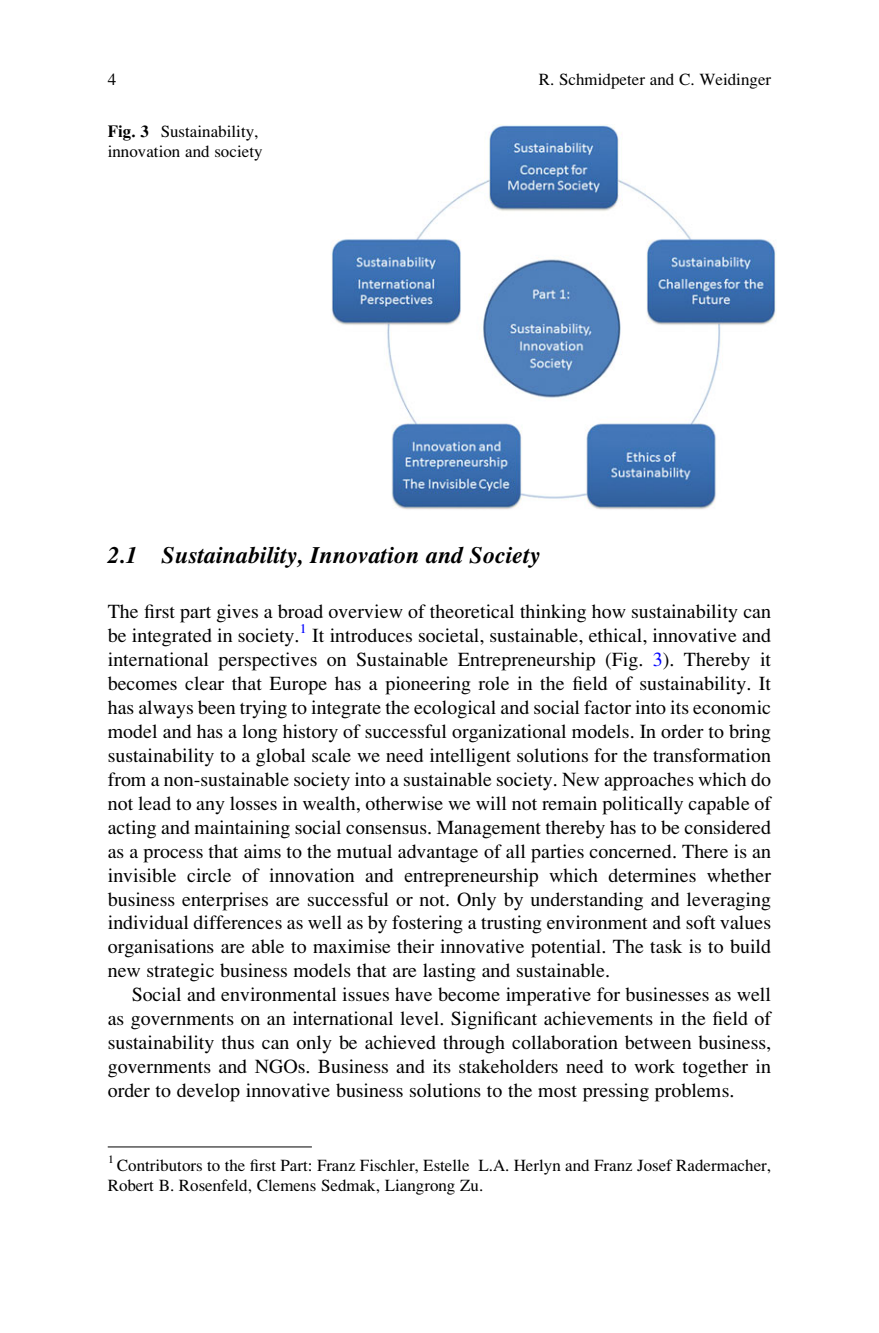
<style>
.page{position:relative;width:879px;height:1333px;background:#fff}
.page>*{position:absolute;margin:0;border:0;box-sizing:border-box;transform-origin:0 0}
.t1{font:24px "Adv P6965";color:#000}
.t2{font:20px/24px "Adv P6975";color:#000;text-align:justify}
.t3{font:17px/20px "Adv P6975";color:#000}
.s1{font-family:"Adv P6960"}
.s2{color:#00f}
</style>
<div class="page">
<img style="left:331px;top:125px;width:445px;height:385px">
<hr style="left:108px;top:1146px;width:204px;height:1px;background:#000">
<p class="t3" style="left:108px;top:71px;width:10px">4</p>
<p class="t3" style="left:539px;top:71px;width:234px">R. Schmidpeter and C. Weidinger</p>
<p class="t3" style="left:108px;top:123px;width:156px"><span class="s1">Fig. 3</span> Sustainability, innovation and society</p>
<p class="t1" style="left:108px;top:546px;width:434px">2.1 Sustainability, Innovation and Society</p>
<p class="t2" style="left:108px;top:601px;width:665px">The first part gives a broad overview of theoretical thinking how sustainability can be integrated in society.<sup>1</sup> It introduces societal, sustainable, ethical, innovative and international perspectives on Sustainable Entrepreneurship (Fig. <span class="s2">3</span>). Thereby it becomes clear that Europe has a pioneering role in the field of sustainability. It has always been trying to integrate the ecological and social factor into its economic model and has a long history of successful organizational models. In order to bring sustainability to a global scale we need intelligent solutions for the transformation from a non-sustainable society into a sustainable society. New approaches which do not lead to any losses in wealth, otherwise we will not remain politically capable of acting and maintaining social consensus. Management thereby has to be considered as a process that aims to the mutual advantage of all parties concerned. There is an invisible circle of innovation and entrepreneurship which determines whether business enterprises are successful or not. Only by understanding and leveraging individual differences as well as by fostering a trusting environment and soft values organisations are able to maximise their innovative potential. The task is to build new strategic business models that are lasting and sustainable.</p>
<p class="t2" style="left:108px;top:984px;width:665px;text-indent:24px">Social and environmental issues have become imperative for businesses as well as governments on an international level. Significant achievements in the field of sustainability thus can only be achieved through collaboration between business, governments and NGOs. Business and its stakeholders need to work together in order to develop innovative business solutions to the most pressing problems.</p>
<p class="t3" style="left:108px;top:1156px;width:665px"><sup>1</sup> Contributors to the first Part: Franz Fischler, Estelle L.A. Herlyn and Franz Josef Radermacher,<br>Robert B. Rosenfeld, Clemens Sedmak, Liangrong Zu.</p>
</div>
